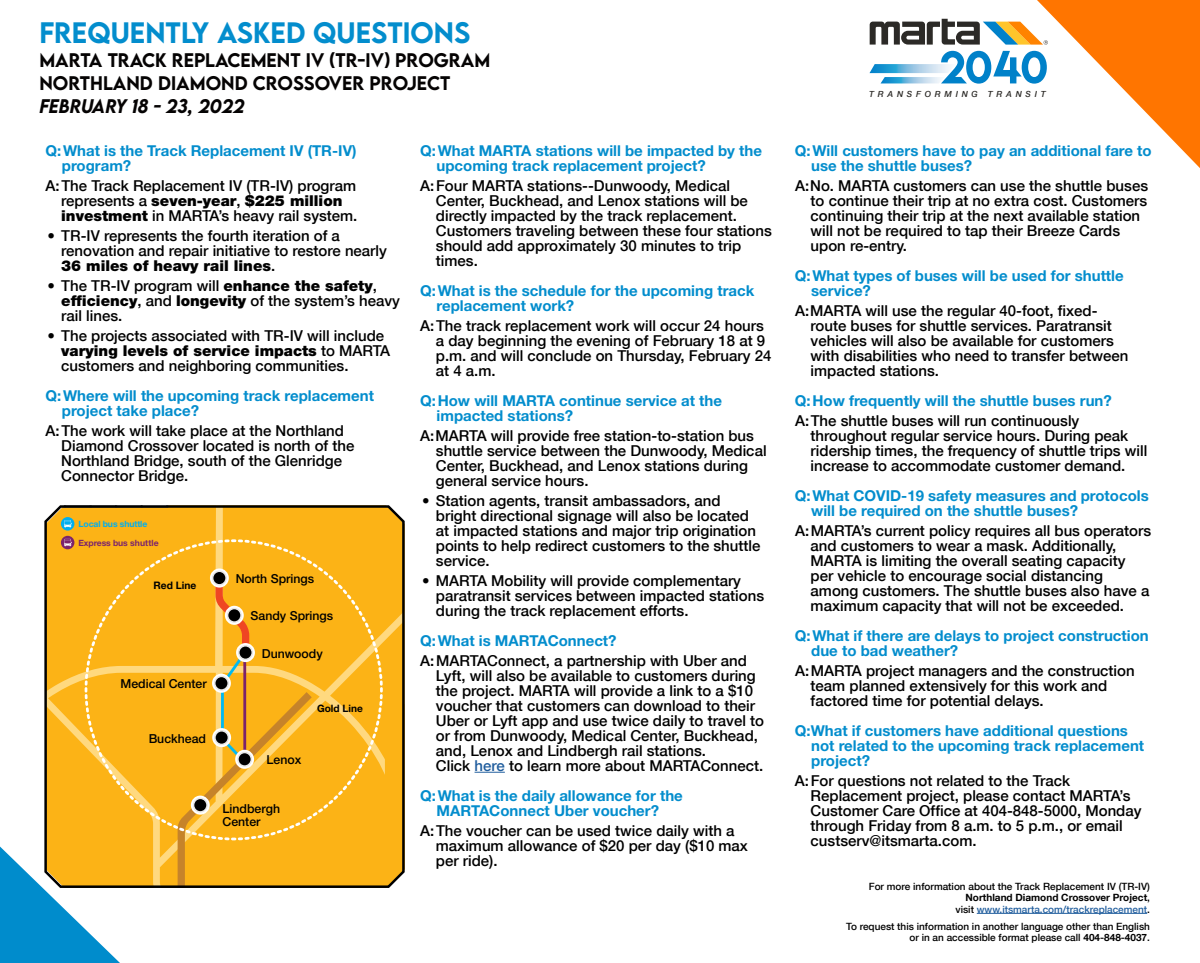
<style>
.page{position:relative;width:1200px;height:963px;background:#fff}
.page>*{position:absolute;margin:0;border:0;box-sizing:border-box;transform-origin:0 0}
.t1{font:500 26.25px "LEMONMILK";color:#038dcd}
.t2{font:500 17.5px/23.1px "LEMONMILK";color:#050303}
.t3{font:italic 500 17.5px "LEMONMILK";color:#050303}
.t4{font:500 15px/15px "Helvetica Neue LT Com";color:#000}
.t5{font:700 15px/15px "Helvetica Neue LT Std";color:#038dcd}
.t6{font:900 15px "Helvetica Neue LT Std";color:#000}
.t7{font:500 12.38px/13.4px "Helvetica Neue LT Std";color:#000}
.t8{font:700 10.31px "Helvetica Neue";color:#000}
.t9{font:700 10.19px "Helvetica Neue LT Std";color:#000}
.t10{font:500 10px/11.2px "Helvetica Neue LT Com";color:#000;text-align:right}
.t11{font:700 8.62px "Helvetica Neue LT Std";letter-spacing:-.01em;color:#7c246c}
.t12{font:700 8.62px "Helvetica Neue LT Std";letter-spacing:-.01em;color:#00aeef}
.t13{font:italic 500 8.44px "Helvetica Neue";letter-spacing:.45em;color:#2c2a27}
.s1{font-family:"Helvetica Neue LT Com";font-weight:500}
.s2{font-family:"Helvetica Neue LT Std";font-weight:900}
.s3{color:#215e9e}
.s4{font-weight:700}
</style>
<div class="page">
<hr style="left:475px;top:771px;width:30px;height:1px;background:#215e9e">
<svg style="left:869px;top:0;width:331px;height:168px"></svg>
<svg style="left:44px;top:505px;width:361px;height:33px;background:#e5a51c"></svg>
<hr style="left:977px;top:913px;width:170px;height:1px;background:#215e9e">
<svg style="left:61px;top:536px;width:13px;height:13px"></svg>
<svg style="left:0;top:538px;width:405px;height:424px"></svg>
<svg style="left:61px;top:517px;width:13px;height:13px"></svg>
<svg style="left:64px;top:520px;width:8px;height:7px"></svg>
<h1 class="t1" style="left:39px;top:16px;width:432px">FREQUENTLY ASKED QUESTIONS</h1>
<p class="t2" style="left:39px;top:48px;width:437px">MARTA TRACK REPLACEMENT IV (TR-IV) PROGRAM<br>NORTHLAND DIAMOND CROSSOVER PROJECT</p>
<p class="t3" style="left:39px;top:94px;width:207px">FEBRUARY 18 - 23, 2022</p>
<p class="t5" style="left:62px;top:143px;width:296px;text-indent:-16px">Q:What is the Track Replacement IV (TR-IV) program?</p>
<p class="t4" style="left:46px;top:178px;width:312px">A:The Track Replacement IV (TR-IV) program</p>
<p class="t6" style="left:61px;top:191px;width:283px"><span class="s1">represents a</span> seven-year<span class="s1">,</span> $225 million</p>
<p class="t4" style="left:61px;top:208px;width:298px"><span class="s2">investment</span> in MARTA’s heavy rail system.</p>
<p class="t4" style="left:61px;top:228px;width:327px;text-indent:-14px">• TR-IV represents the fourth iteration of a renovation and repair initiative to restore nearly</p>
<p class="t6" style="left:61px;top:256px;width:216px">36 miles of heavy rail lines<span class="s1">.</span></p>
<p class="t4" style="left:61px;top:278px;width:340px;text-indent:-14px">• The TR-IV program will <span class="s2">enhance the safety</span>, <span class="s2">efficiency</span>, and <span class="s2">longevity</span> of the system’s heavy rail lines.</p>
<p class="t4" style="left:47px;top:328px;width:338px">• The projects associated with TR-IV will include</p>
<p class="t6" style="left:61px;top:341px;width:331px">varying levels of service impacts <span class="s1">to MARTA</span></p>
<p class="t4" style="left:61px;top:358px;width:289px">customers and neighboring communities.</p>
<p class="t5" style="left:62px;top:388px;width:314px;text-indent:-16px">Q:Where will the upcoming track replacement project take place?</p>
<p class="t4" style="left:61px;top:423px;width:295px;text-indent:-16px">A:The work will take place at the Northland Diamond Crossover located is north of the Northland Bridge, south of the Glenridge Connector Bridge.</p>
<p class="t5" style="left:437px;top:143px;width:327px;text-indent:-16px">Q:What MARTA stations will be impacted by the upcoming track replacement project?</p>
<p class="t4" style="left:436px;top:178px;width:337px;text-indent:-16px">A:Four MARTA stations--Dunwoody, Medical Center, Buckhead, and Lenox stations will be directly impacted by the track replacement.<br>Customers traveling between these four stations should add approximately 30 minutes to trip times.</p>
<p class="t5" style="left:437px;top:283px;width:319px;text-indent:-16px">Q:What is the schedule for the upcoming track replacement work?</p>
<p class="t4" style="left:436px;top:318px;width:337px;text-indent:-16px">A:The track replacement work will occur 24 hours a day beginning the evening of February 18 at 9 p.m. and will conclude on Thursday, February 24 at 4 a.m.</p>
<p class="t5" style="left:437px;top:393px;width:287px;text-indent:-16px">Q:How will MARTA continue service at the impacted stations?</p>
<p class="t4" style="left:436px;top:428px;width:332px;text-indent:-16px">A:MARTA will provide free station-to-station bus shuttle service between the Dunwoody, Medical Center, Buckhead, and Lenox stations during general service hours.</p>
<p class="t4" style="left:436px;top:493px;width:326px;text-indent:-14px">• Station agents, transit ambassadors, and bright directional signage will also be located at impacted stations and major trip origination points to help redirect customers to the shuttle service.</p>
<p class="t4" style="left:436px;top:573px;width:330px;text-indent:-14px">• MARTA Mobility will provide complementary paratransit services between impacted stations during the track replacement efforts.</p>
<p class="t5" style="left:420px;top:633px;width:198px">Q:What is MARTAConnect?</p>
<p class="t4" style="left:436px;top:653px;width:330px;text-indent:-16px">A:MARTAConnect, a partnership with Uber and Lyft, will also be available to customers during the project. MARTA will provide a link to a $10 voucher that customers can download to their Uber or Lyft app and use twice daily to travel to or from Dunwoody, Medical Center, Buckhead, and, Lenox and Lindbergh rail stations.<br>Click <span class="s3">here</span> to learn more about MARTAConnect.</p>
<p class="t5" style="left:420px;top:788px;width:264px;text-align:center">Q:What is the daily allowance for the<br>MARTAConnect Uber voucher?</p>
<p class="t4" style="left:436px;top:823px;width:314px;text-indent:-16px">A:The voucher can be used twice daily with a maximum allowance of $20 per day ($10 max per ride).</p>
<p class="t12" style="left:78px;top:518px;width:70px">Local bus shuttle</p>
<p class="t11" style="left:78px;top:537px;width:82px">Express bus shuttle</p>
<p class="t7" style="left:236px;top:572px;width:80px">North Springs</p>
<p class="t8" style="left:153px;top:577px;width:44px">Red Line</p>
<p class="t7" style="left:251px;top:609px;width:84px">Sandy Springs</p>
<p class="t7" style="left:262px;top:646px;width:62px">Dunwoody</p>
<p class="t7" style="left:121px;top:676px;width:88px">Medical Center</p>
<p class="t9" style="left:317px;top:702px;width:47px">Gold Line</p>
<p class="t7" style="left:149px;top:731px;width:59px">Buckhead</p>
<p class="t7" style="left:267px;top:752px;width:36px">Lenox</p>
<p class="t7" style="left:223px;top:801px;width:59px">Lindbergh<br>Center</p>
<p class="t13" style="left:869px;top:86px;width:178px">TRANSFORMING TRANSIT</p>
<p class="t5" style="left:811px;top:143px;width:342px;text-indent:-16px">Q:Will customers have to pay an additional fare to use the shuttle buses?</p>
<p class="t4" style="left:811px;top:178px;width:339px;text-indent:-16px">A:No. MARTA customers can use the shuttle buses to continue their trip at no extra cost. Customers continuing their trip at the next available station will not be required to tap their Breeze Cards upon re-entry.</p>
<p class="t5" style="left:811px;top:268px;width:314px;text-indent:-16px">Q:What types of buses will be used for shuttle service?</p>
<p class="t4" style="left:811px;top:303px;width:319px;text-indent:-16px">A:MARTA will use the regular 40-foot, fixed&shy;route buses for shuttle services. Paratransit vehicles will also be available for customers with disabilities who need to transfer between impacted stations.</p>
<p class="t5" style="left:795px;top:393px;width:318px">Q:How frequently will the shuttle buses run?</p>
<p class="t4" style="left:811px;top:413px;width:338px;text-indent:-16px">A:The shuttle buses will run continuously throughout regular service hours. During peak ridership times, the frequency of shuttle trips will increase to accommodate customer demand.</p>
<p class="t5" style="left:811px;top:488px;width:339px;text-indent:-16px">Q:What COVID-19 safety measures and protocols will be required on the shuttle buses?</p>
<p class="t4" style="left:811px;top:523px;width:342px;text-indent:-16px">A:MARTA’s current policy requires all bus operators and customers to wear a mask. Additionally, MARTA is limiting the overall seating capacity per vehicle to encourage social distancing among customers. The shuttle buses also have a maximum capacity that will not be exceeded.</p>
<p class="t5" style="left:811px;top:628px;width:339px;text-indent:-16px">Q:What if there are delays to project construction due to bad weather?</p>
<p class="t4" style="left:811px;top:663px;width:326px;text-indent:-16px">A:MARTA project managers and the construction team planned extensively for this work and factored time for potential delays.</p>
<p class="t5" style="left:811px;top:723px;width:335px;text-indent:-16px">Q:What if customers have additional questions not related to the upcoming track replacement project?</p>
<p class="t4" style="left:811px;top:773px;width:333px;text-indent:-16px">A:For questions not related to the Track Replacement project, please contact MARTA’s Customer Care Office at 404-848-5000, Monday through Friday from 8 a.m. to 5 p.m., or email custserv@itsmarta.com.</p>
<p class="t10" style="left:869px;top:880px;width:283px">For more information about the Track Replacement IV (TR-IV)<br><span class="s4">Northland Diamond Crossover Project</span>,<br>visit <span class="s3">www.itsmarta.com/trackreplacement</span>.</p>
<p class="t10" style="left:846px;top:920px;width:305px">To request this information in another language other than English or in an accessible format please call <span class="s4">404-848-4037</span>.</p>
</div>
